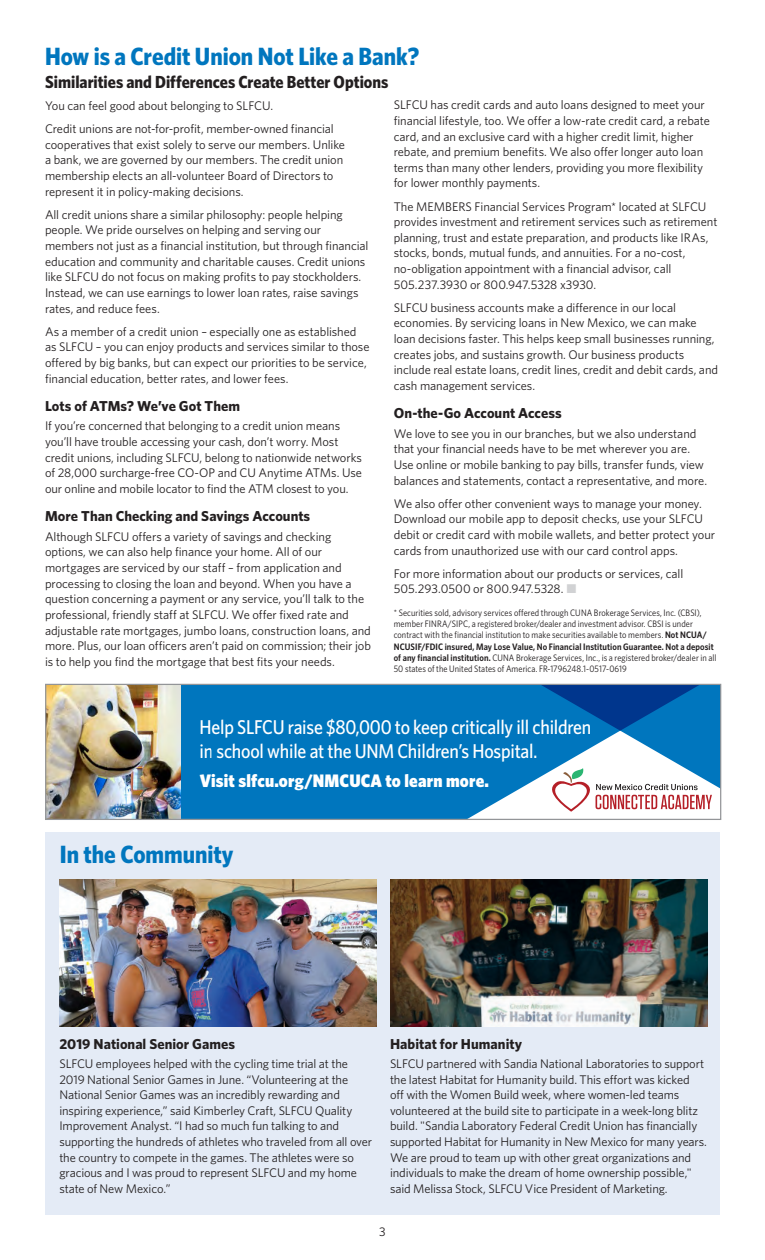
<style>
.page{position:relative;width:765px;height:1260px;background:#fff}
.page>*{position:absolute;margin:0;border:0;box-sizing:border-box;transform-origin:0 0}
.D_S_Header_Body_Copy{font:700 25px "Whitney Narrow";color:#0076be}
.t1{font:500 20px/24px "Whitney Narrow";letter-spacing:-.01em;color:#fff}
.t2{font:900 18.12px "Whitney Narrow";letter-spacing:.01em;color:#fff}
.D_S_subhead_14_black{font:700 17.5px "Whitney Narrow";color:#231f20}
.D_S_sub_bold_black{font:700 14.38px "Whitney";color:#231f20}
.D_S_Body_Copy{font:12.5px/15.6px "Whitney";letter-spacing:-.005em;color:#231f20}
.D_S_weasley{font:9.38px/11.2px "Whitney Narrow";letter-spacing:.01em;color:#231f20}
.s1{color:#d1d2d4}
.s2{font-weight:600}
</style>
<div class="page">
<div style="left:45px;top:832px;width:675px;height:383px;background:#e4ebf6"></div>
<img style="left:59px;top:879px;width:317px;height:148px">
<div style="left:181px;top:686px;width:30px;height:132px;background:#0076be"></div>
<img style="left:47px;top:686px;width:134px;height:132px">
<svg style="left:211px;top:686px;width:508px;height:132px;background:#167ec0"></svg>
<svg style="left:540px;top:768px;width:172px;height:44px"></svg>
<div style="left:45px;top:684px;width:676px;height:136px;border:1px solid #939598"></div>
<img style="left:391px;top:880px;width:317px;height:147px">
<p class="D_S_Header_Body_Copy" style="left:45px;top:39px;width:376px">How is a Credit Union Not Like a Bank?</p>
<p class="D_S_Body_Copy" style="left:394px;top:97px;width:318px">SLFCU has credit cards and auto loans designed to meet your financial lifestyle, too. We offer a low-rate credit card, a rebate card, and an exclusive card with a higher credit limit, higher rebate, and premium benefits. We also offer longer auto loan terms than many other lenders, providing you more flexibility for lower monthly payments.</p>
<p class="D_S_Body_Copy" style="left:394px;top:198px;width:325px">The MEMBERS Financial Services Program* located at SLFCU provides investment and retirement services such as retirement planning, trust and estate preparation, and products like IRAs, stocks, bonds, mutual funds, and annuities. For a no-cost, no-obligation appointment with a financial advisor, call 505.237.3930 or 800.947.5328 x3930.</p>
<p class="D_S_Body_Copy" style="left:394px;top:299px;width:326px">SLFCU business accounts make a difference in our local economies. By servicing loans in New Mexico, we can make loan decisions faster. This helps keep small businesses running, creates jobs, and sustains growth. Our business products include real estate loans, credit lines, credit and debit cards, and cash management services.</p>
<p class="D_S_sub_bold_black" style="left:394px;top:404px;width:169px">On-the-Go Account Access</p>
<p class="D_S_Body_Copy" style="left:394px;top:425px;width:315px">We love to see you in our branches, but we also understand that your financial needs have to be met wherever you are.<br>Use online or mobile banking to pay bills, transfer funds, view balances and statements, contact a representative, and more.</p>
<p class="D_S_Body_Copy" style="left:394px;top:495px;width:323px">We also offer other convenient ways to manage your money.<br>Download our mobile app to deposit checks, use your SLFCU debit or credit card with mobile wallets, and better protect your cards from unauthorized use with our card control apps.</p>
<p class="D_S_Body_Copy" style="left:394px;top:565px;width:291px">For more information about our products or services, call<br>505.293.0500 or 800.947.5328. <span class="s1">■</span></p>
<p class="D_S_weasley" style="left:394px;top:607px;width:324px">* Securities sold, advisory services offered through CUNA Brokerage Services, Inc. (CBSI), member FINRA/SIPC, a registered broker/dealer and investment advisor. CBSI is under contract with the financial institution to make securities available to members. <span class="s2">Not NCUA/ NCUSIF/FDIC insured, May Lose Value, No Financial Institution Guarantee. Not a deposit of any financial institution.</span> CUNA Brokerage Services, Inc., is a registered broker/dealer in all 50 states of the United States of America. FR-1796248.1-0517-0619</p>
<p class="D_S_subhead_14_black" style="left:45px;top:70px;width:345px">Similarities and Differences Create Better Options</p>
<p class="D_S_Body_Copy" style="left:45px;top:98px;width:230px">You can feel good about belonging to SLFCU.</p>
<p class="D_S_Body_Copy" style="left:45px;top:121px;width:301px">Credit unions are not-for-profit, member-owned financial cooperatives that exist solely to serve our members. Unlike a bank, we are governed by our members. The credit union membership elects an all-volunteer Board of Directors to represent it in policy-making decisions.</p>
<p class="D_S_Body_Copy" style="left:45px;top:206px;width:325px">All credit unions share a similar philosophy: people helping people. We pride ourselves on helping and serving our members not just as a financial institution, but through financial education and community and charitable causes. Credit unions like SLFCU do not focus on making profits to pay stockholders.<br>Instead, we can use earnings to lower loan rates, raise savings rates, and reduce fees.</p>
<p class="D_S_Body_Copy" style="left:45px;top:323px;width:326px">As a member of a credit union – especially one as established as SLFCU – you can enjoy products and services similar to those offered by big banks, but can expect our priorities to be service, financial education, better rates, and lower fees.</p>
<p class="D_S_sub_bold_black" style="left:45px;top:396px;width:197px">Lots of ATMs? We’ve Got Them</p>
<p class="D_S_Body_Copy" style="left:45px;top:418px;width:319px">If you’re concerned that belonging to a credit union means you’ll have trouble accessing your cash, don’t worry. Most credit unions, including SLFCU, belong to nationwide networks of 28,000 surcharge-free CO-OP and CU Anytime ATMs. Use our online and mobile locator to find the ATM closest to you.</p>
<p class="D_S_sub_bold_black" style="left:45px;top:507px;width:267px">More Than Checking and Savings Accounts</p>
<p class="D_S_Body_Copy" style="left:45px;top:528px;width:328px">Although SLFCU offers a variety of savings and checking options, we can also help finance your home. All of our mortgages are serviced by our staff – from application and processing to closing the loan and beyond. When you have a question concerning a payment or any service, you’ll talk to the professional, friendly staff at SLFCU. We offer fixed rate and adjustable rate mortgages, jumbo loans, construction loans, and more. Plus, our loan officers aren’t paid on commission; their job is to help you find the mortgage that best fits your needs.</p>
<p class="t1" style="left:200px;top:715px;width:393px">Help SLFCU raise $80,000 to keep critically ill children in school while at the UNM Children’s Hospital.</p>
<p class="t2" style="left:200px;top:768px;width:291px">Visit slfcu.org/NMCUCA to learn more.</p>
<p class="D_S_Header_Body_Copy" style="left:60px;top:838px;width:175px">In the Community</p>
<p class="D_S_sub_bold_black" style="left:59px;top:1034px;width:177px">2019 National Senior Games</p>
<p class="D_S_Body_Copy" style="left:59px;top:1055px;width:314px">SLFCU employees helped with the cycling time trial at the 2019 National Senior Games in June. “Volunteering at the National Senior Games was an incredibly rewarding and inspiring experience,” said Kimberley Craft, SLFCU Quality Improvement Analyst. “I had so much fun talking to and supporting the hundreds of athletes who traveled from all over the country to compete in the games. The athletes were so gracious and I was proud to represent SLFCU and my home state of New Mexico.”</p>
<p class="D_S_sub_bold_black" style="left:390px;top:1034px;width:134px">Habitat for Humanity</p>
<p class="D_S_Body_Copy" style="left:390px;top:1055px;width:318px">SLFCU partnered with Sandia National Laboratories to support the latest Habitat for Humanity build. This effort was kicked<br>off with the Women Build week, where women-led teams volunteered at the build site to participate in a week-long blitz build. "Sandia Laboratory Federal Credit Union has financially supported Habitat for Humanity in New Mexico for many years.<br>We are proud to team up with other great organizations and individuals to make the dream of home ownership possible," said Melissa Stock, SLFCU Vice President of Marketing.</p>
<p class="D_S_Body_Copy" style="left:379px;top:1224px;width:8px">3</p>
</div>
